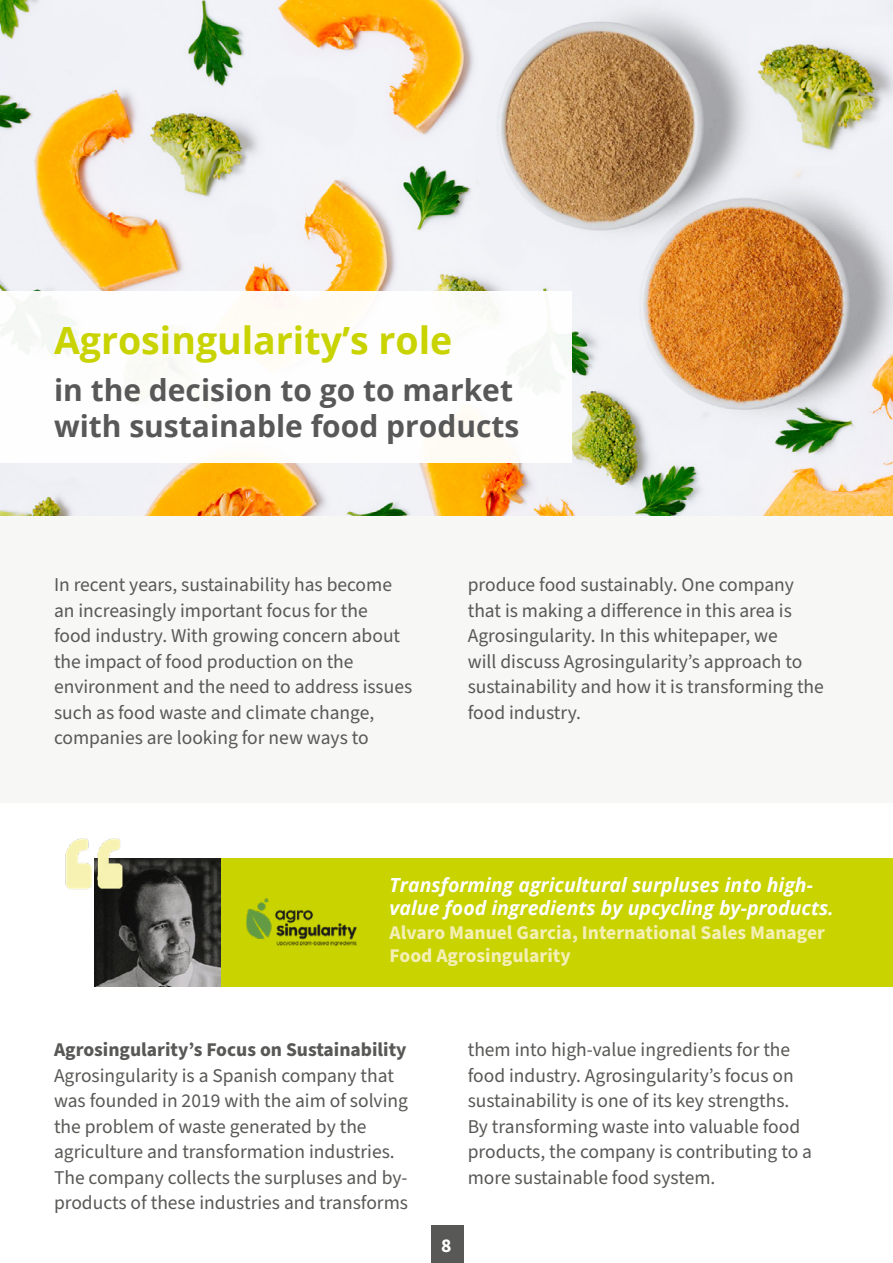
<style>
.page{position:relative;width:893px;height:1263px;background:#fff}
.page>*{position:absolute;margin:0;border:0;box-sizing:border-box;transform-origin:0 0}
.t1{font:700 37.5px "Open Sans";color:#c8d300}
.t2{font:700 30px/36px "Open Sans";color:#595858}
.t3{font:19.5px/25.5px "Source Sans Pro";color:#585856}
.t4{font:italic 700 19.5px/23.4px "Open Sans";color:#fff}
.t5{font:700 19.5px/23.4px "Source Sans Pro";color:#f4efb5}
.t6{font:700 19.5px "Source Sans Pro";color:#585856}
.t7{font:700 19.5px "Source Sans Pro";color:#fff}
</style>
<div class="page">
<div style="left:0;top:429px;width:893px;height:374px;background:#f7f7f6"></div>
<img style="left:0;top:0;width:893px;height:515px">
<div style="left:0;top:291px;width:572px;height:171px;background:#fff"></div>
<div style="left:163px;top:858px;width:730px;height:129px;background:#c8d300"></div>
<img style="left:246px;top:898px;width:111px;height:48px">
<img style="left:95px;top:858px;width:126px;height:129px">
<img style="left:65px;top:838px;width:77px;height:79px">
<div style="left:431px;top:1226px;width:32px;height:37px;background:#585856"></div>
<h1 class="t1" style="left:54px;top:314px;width:400px">Agrosingularity’s role</h1>
<h2 class="t2" style="left:54px;top:371px;width:467px">in the decision to go to market with sustainable food products</h2>
<p class="t3" style="left:54px;top:572px;width:360px">In recent years, sustainability has become an increasingly important focus for the<br>food industry. With growing concern about the impact of food production on the environment and the need to address issues such as food waste and climate change, companies are looking for new ways to</p>
<p class="t3" style="left:468px;top:572px;width:358px">produce food sustainably. One company that is making a difference in this area is Agrosingularity. In this whitepaper, we<br>will discuss Agrosingularity’s approach to sustainability and how it is transforming the food industry.</p>
<p class="t4" style="left:390px;top:873px;width:446px">Transforming agricultural surpluses into high&shy;value food ingredients by upcycling by-products.</p>
<p class="t5" style="left:390px;top:921px;width:437px">Alvaro Manuel Garcia, International Sales Manager<br>Food Agrosingularity</p>
<p class="t6" style="left:54px;top:1037px;width:354px">Agrosingularity’s Focus on Sustainability</p>
<p class="t3" style="left:54px;top:1063px;width:356px">Agrosingularity is a Spanish company that was founded in 2019 with the aim of solving the problem of waste generated by the agriculture and transformation industries.<br>The company collects the surpluses and by&shy;products of these industries and transforms</p>
<p class="t3" style="left:468px;top:1038px;width:346px">them into high-value ingredients for the food industry. Agrosingularity’s focus on sustainability is one of its key strengths.<br>By transforming waste into valuable food products, the company is contributing to a more sustainable food system.</p>
<p class="t7" style="left:441px;top:1232px;width:12px">8</p>
</div>
